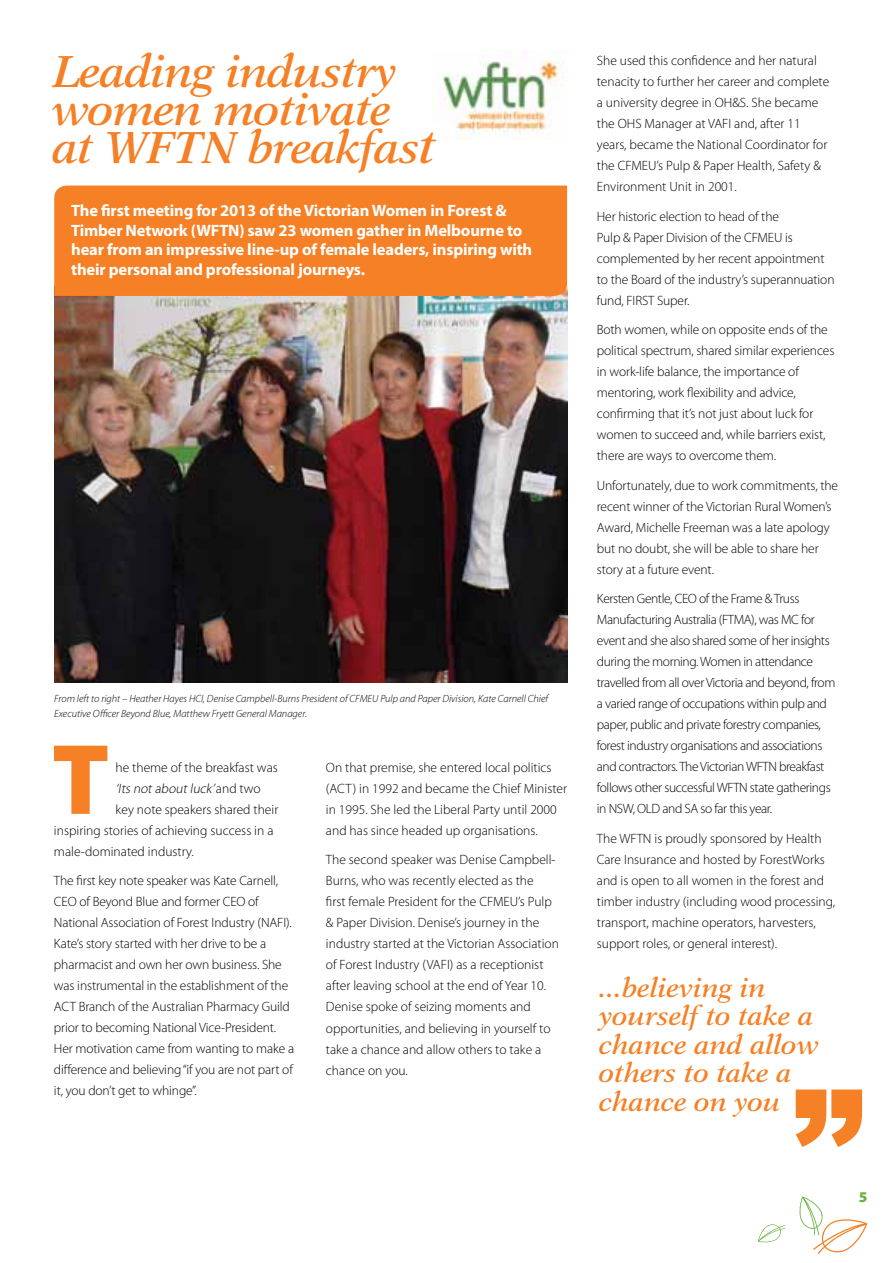
<style>
.page{position:relative;width:893px;height:1263px;background:#fff}
.page>*{position:absolute;margin:0;border:0;box-sizing:border-box;transform-origin:0 0}
.t1{font:900 101.1px "Myriad Pro";color:#f58025}
.t2{font:italic 600 45px/38.1px "New Aster";letter-spacing:-.02em;color:#f58025}
.t3{font:italic 600 26.7px/28.3px "New Aster";color:#f58025}
.t4{font:700 16.5px/19.5px "Myriad Pro";letter-spacing:-.01em;color:#fff}
.t5{font:900 15px "Myriad Pro";color:#6cb33f}
.t6{font:300 13.5px/21px "Myriad Pro";letter-spacing:-.01em;color:#000}
.t7{font:300 13.5px/21px "Myriad Pro";letter-spacing:-.03em;color:#000}
.t8{font:italic 300 13.5px "Myriad Pro";color:#000}
.t9{font:italic 300 10.5px/15px "Myriad Pro";color:#000}
.s1{font-size:49.35px}
.s2{font-style:normal}
</style>
<div class="page">
<img style="left:432px;top:59px;width:132px;height:80px">
<img style="left:54px;top:296px;width:513px;height:386px">
<svg style="left:796px;top:1089px;width:66px;height:58px"></svg>
<div style="left:54px;top:186px;width:513px;height:110px;background:#f58025"></div>
<svg style="left:799px;top:1196px;width:68px;height:58px"></svg>
<svg style="left:758px;top:1224px;width:27px;height:18px"></svg>
<h2 class="t2" style="left:53px;top:52px;width:385px">Leading industry women motivate at WFTN breakfas<span class="s1">t</span></h2>
<p class="t4" style="left:71px;top:201px;width:463px">The first meeting for 2013 of the Victorian Women in Forest &amp; Timber Network (WFTN) saw 23 women gather in Melbourne to hear from an impressive line-up of female leaders, inspiring with their personal and professional journeys.</p>
<p class="t9" style="left:54px;top:691px;width:495px">From left to right – Heather Hayes HCI, Denise Campbell-Burns President of CFMEU Pulp and Paper Division, Kate Carnell Chief<br>Executive Officer Beyond Blue, Matthew Fryett General Manager.</p>
<h1 class="t1" style="left:52px;top:722px;width:59px">T</h1>
<p class="t6" style="left:116px;top:757px;width:164px">he theme of the breakfast was</p>
<p class="t8" style="left:116px;top:781px;width:147px">‘Its notaboutluck’<span class="s2">a n d t wo</span></p>
<p class="t6" style="left:116px;top:799px;width:164px">key note speakers shared their</p>
<p class="t6" style="left:54px;top:820px;width:221px">inspiring stories of achieving success in a</p>
<p class="t6" style="left:54px;top:841px;width:141px">male-dominated industry.</p>
<p class="t6" style="left:54px;top:870px;width:242px">The first key note speaker was Kate Carnell, CEO of Beyond Blue and former CEO of National Association of Forest Industry (NAFI).<br>Kate’s story started with her drive to be a pharmacist and own her own business. She was instrumental in the establishment of the ACT Branch of the Australian Pharmacy Guild prior to becoming National Vice-President.<br>Her motivation came from wanting to make a difference and believing “if you are not part of it, you don’t get to whinge”.</p>
<p class="t6" style="left:326px;top:757px;width:243px">On that premise, she entered local politics (ACT) in 1992 and became the Chief Minister in 1995. She led the Liberal Party until 2000 and has since headed up organisations.</p>
<p class="t6" style="left:326px;top:850px;width:235px">The second speaker was Denise Campbell-Burns, who was recently elected as the<br>first female President for the CFMEU’s Pulp &amp; Paper Division. Denise’s journey in the industry started at the Victorian Association of Forest Industry (VAFI) as a receptionist after leaving school at the end of Year 10.<br>Denise spoke of seizing moments and opportunities, and believing in yourself to take a chance and allow others to take a chance on you.</p>
<p class="t6" style="left:597px;top:50px;width:234px">She used this confidence and her natural tenacity to further her career and complete a university degree in OH&amp;S. She became the OHS Manager at VAFI and, after 11 years, became the National Coordinator for the CFMEU’s Pulp &amp; Paper Health, Safety &amp; Environment Unit in 2001.</p>
<p class="t6" style="left:597px;top:206px;width:239px">Her historic election to head of the<br>Pulp &amp; Paper Division of the CFMEU is complemented by her recent appointment to the Board of the industry’s superannuation fund, FIRST Super.</p>
<p class="t6" style="left:597px;top:319px;width:239px">Both women, while on opposite ends of the political spectrum, shared similar experiences in work-life balance, the importance of mentoring, work flexibility and advice, confirming that it’s not just about luck for women to succeed and, while barriers exist, there are ways to overcome them.</p>
<p class="t6" style="left:597px;top:475px;width:243px">Unfortunately, due to work commitments, the recent winner of the Victorian Rural Women’s Award, Michelle Freeman was a late apology but no doubt, she will be able to share her story at a future event.</p>
<p class="t7" style="left:597px;top:588px;width:240px">Kersten Gentle, CEO of the Frame &amp; Truss Manufacturing Australia (FTMA), was MC for event and she also shared some of her insights during the morning. Women in attendance travelled from all over Victoria and beyond, from a varied range of occupations within pulp and paper, public and private forestry companies, forest industry organisations and associations and contractors. The Victorian WFTN breakfast follows other successful WFTN state gatherings in NSW, OLD and SA so far this year.</p>
<p class="t6" style="left:597px;top:828px;width:240px">The WFTN is proudly sponsored by Health Care Insurance and hosted by ForestWorks and is open to all women in the forest and timber industry (including wood processing, transport, machine operators, harvesters, support roles, or general interest).</p>
<h3 class="t3" style="left:600px;top:974px;width:221px">...believing in yourself to take a chance and allow others to take a chance on you</h3>
<p class="t5" style="left:859px;top:1189px;width:10px">5</p>
</div>
